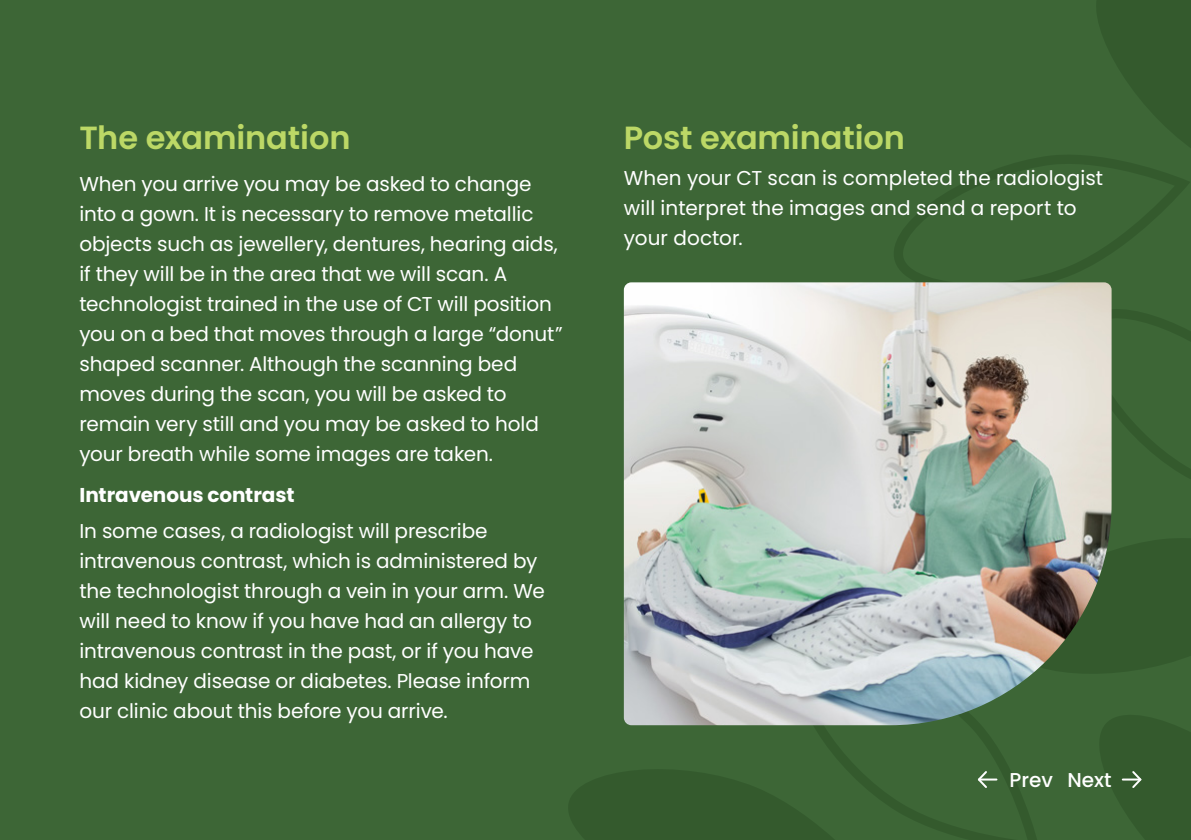
<style>
.page{position:relative;width:1191px;height:840px;background:#fff}
.page>*{position:absolute;margin:0;border:0;box-sizing:border-box;transform-origin:0 0}
.t1{font:600 32px "Poppins";letter-spacing:-.005em;color:#bcd866}
.t2{font:20px/30px "Poppins";letter-spacing:-.005em;color:#fff}
.t3{font:700 20px "Poppins";letter-spacing:-.005em;color:#fff}
.t4{font:500 20px "Poppins";color:#fff}
</style>
<div class="page">
<div style="left:0;top:0;width:1191px;height:839px;background:#3d6636"></div>
<svg style="left:568px;top:769px;width:215px;height:70px"></svg>
<svg style="left:1096px;top:0;width:95px;height:144px"></svg>
<svg style="left:1111px;top:538px;width:80px;height:135px"></svg>
<svg style="left:783px;top:724px;width:253px;height:115px"></svg>
<svg style="left:1111px;top:312px;width:80px;height:202px"></svg>
<svg style="left:894px;top:144px;width:297px;height:168px"></svg>
<img style="left:624px;top:282px;width:487px;height:442px">
<svg style="left:1081px;top:694px;width:110px;height:145px"></svg>
<svg style="left:976px;top:768px;width:20px;height:21px"></svg>
<h1 class="t1" style="left:79px;top:119px;width:273px">The examination</h1>
<p class="t2" style="left:79px;top:168px;width:485px">When you arrive you may be asked to change into a gown. It is necessary to remove metallic objects such as jewellery, dentures, hearing aids, if they will be in the area that we will scan. A technologist trained in the use of CT will position you on a bed that moves through a large “donut” shaped scanner. Although the scanning bed moves during the scan, you will be asked to remain very still and you may be asked to hold your breath while some images are taken.</p>
<p class="t3" style="left:79px;top:483px;width:217px">Intravenous contrast</p>
<p class="t2" style="left:79px;top:515px;width:467px">In some cases, a radiologist will prescribe intravenous contrast, which is administered by the technologist through a vein in your arm. We will need to know if you have had an allergy to intravenous contrast in the past, or if you have had kidney disease or diabetes. Please inform our clinic about this before you arrive.</p>
<h1 class="t1" style="left:624px;top:119px;width:283px">Post examination</h1>
<p class="t2" style="left:624px;top:163px;width:481px">When your CT scan is completed the radiologist will interpret the images and send a report to your doctor.</p>
<p class="t4" style="left:1009px;top:768px;width:104px">Prev Next</p>
</div>
